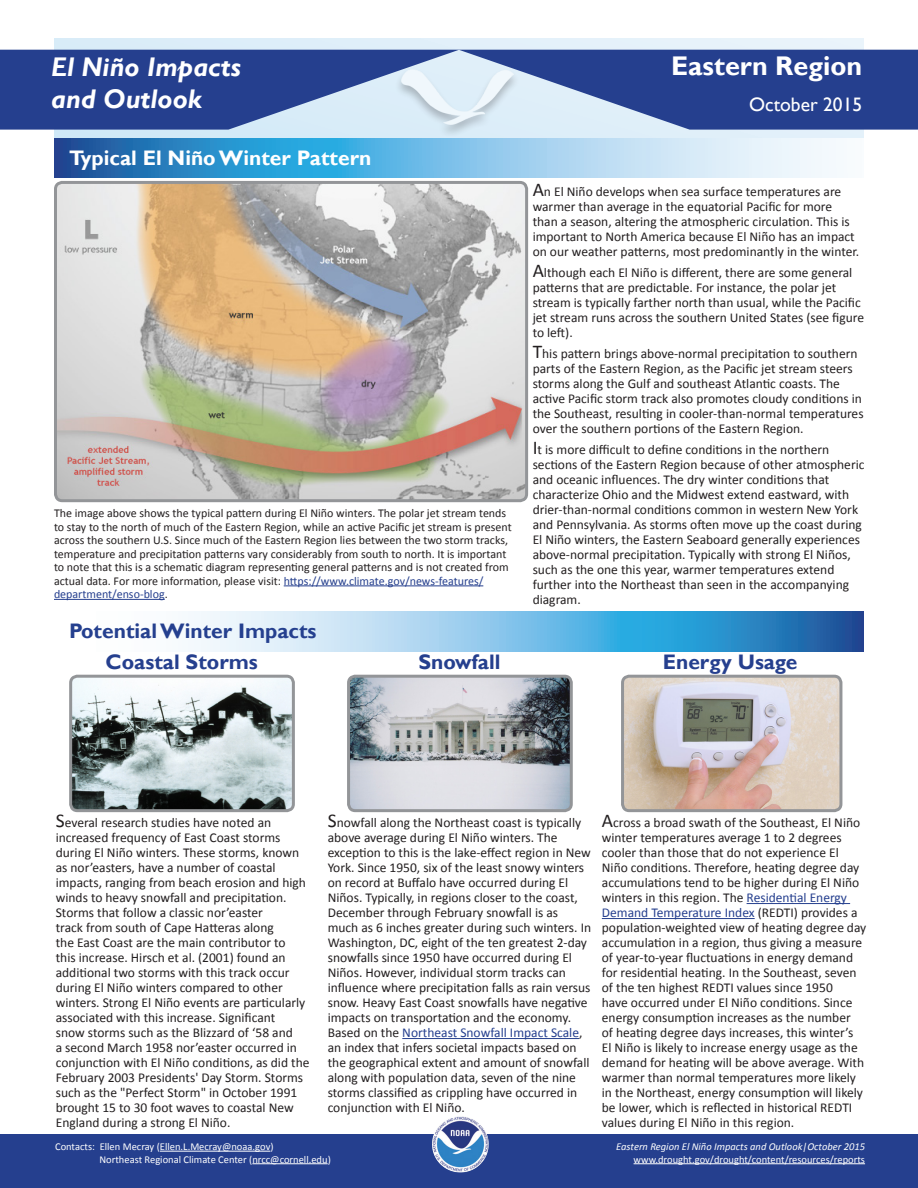
<style>
.page{position:relative;width:918px;height:1188px;background:#fff}
.page>*{position:absolute;margin:0;border:0;box-sizing:border-box;transform-origin:0 0}
.t1{font:italic 700 27px/32.4px "Gill Sans";color:#fff}
.t2{font:700 27px "Gill Sans";color:#fff}
.Heading_1_Center{font:700 21px "Gill Sans";color:#253f8e}
.t3{font:700 21px "Gill Sans";color:#fff}
.t4{font:700 21px "Gill Sans";color:#25408f}
.t5{font:19.5px "Gill Sans";color:#fff}
.body_text{font:13.5px/15px "Calibri";color:#231f20}
.t6{font:12px/13.5px "Calibri";color:#231f20}
.t7{font:10.5px/12.6px "Calibri";color:#fff}
.t8{font:italic 10.5px "Calibri";color:#fff}
.s1{color:#253f8e}
.s2{font-size:19.5px}
</style>
<div class="page">
<div style="left:0;top:1134px;width:918px;height:54px;background:#253f8e"></div>
<hr style="left:160px;top:1151px;width:110px;height:1px;background:#fff">
<hr style="left:252px;top:1163px;width:76px;height:1px;background:#fff">
<hr style="left:634px;top:1163px;width:231px;height:1px;background:#fff">
<svg style="left:54px;top:39px;width:810px;height:99px;background:#daebf7"></svg>
<svg style="left:0;top:50px;width:918px;height:80px;background:#435c9f"></svg>
<svg style="left:54px;top:138px;width:783px;height:40px;background:#7bb8e0"></svg>
<div style="left:394px;top:69px;width:126px;height:69px;background:#231f20;opacity:.48"></div>
<img style="left:402px;top:69px;width:112px;height:55px">
<svg style="left:188px;top:612px;width:676px;height:39px;background:#7bb9e0"></svg>
<img style="left:56px;top:182px;width:471px;height:319px">
<div style="left:54px;top:181px;width:474px;height:321px;border:3px solid #939598;border-radius:7px"></div>
<hr style="left:284px;top:585px;width:199px;height:1px;background:#253f8e">
<hr style="left:54px;top:599px;width:111px;height:1px;background:#253f8e">
<img style="left:349px;top:676px;width:222px;height:135px">
<div style="left:347px;top:675px;width:226px;height:137px;border:3px solid #939598;border-radius:7px"></div>
<img style="left:623px;top:676px;width:217px;height:135px">
<div style="left:621px;top:675px;width:221px;height:137px;border:3px solid #939598;border-radius:7px"></div>
<hr style="left:747px;top:903px;width:103px;height:1px;background:#253f8e">
<hr style="left:602px;top:918px;width:153px;height:1px;background:#253f8e">
<hr style="left:402px;top:1038px;width:177px;height:1px;background:#253f8e">
<img style="left:73px;top:676px;width:220px;height:132px">
<div style="left:69px;top:675px;width:226px;height:137px;border:3px solid #939598;border-radius:7px"></div>
<h1 class="t1" style="left:51px;top:51px;width:191px">El Niño Impacts and Outlook</h1>
<h1 class="t2" style="left:671px;top:49px;width:193px">Eastern Region</h1>
<h3 class="t5" style="left:749px;top:93px;width:115px">October 2015</h3>
<p class="t3" style="left:69px;top:146px;width:304px">Typical El Niño Winter Pattern</p>
<p class="t6" style="left:54px;top:506px;width:459px">The image above shows the typical pattern during El Niño winters. The polar jet stream tends to stay to the north of much of the Eastern Region, while an active Pacific jet stream is present across the southern U.S. Since much of the Eastern Region lies between the two storm tracks, temperature and precipitation patterns vary considerably from south to north. It is important to note that this is a schematic diagram representing general patterns and is not created from actual data. For more information, please visit: <span class="s1">https://www.climate.gov/news-features/ department/enso-blog</span>.</p>
<p class="t4" style="left:69px;top:618px;width:249px">Potential Winter Impacts</p>
<p class="Heading_1_Center" style="left:106px;top:649px;width:154px">Coastal Storms</p>
<p class="Heading_1_Center" style="left:419px;top:649px;width:83px">Snowfall</p>
<p class="body_text" style="left:533px;top:184px;width:328px"><span class="s2">A</span>n El Niño develops when sea surface temperatures are warmer than average in the equatorial Pacific for more than a season, altering the atmospheric circulation. This is important to North America because El Niño has an impact on our weather patterns, most predominantly in the winter.</p>
<p class="body_text" style="left:533px;top:265px;width:333px"><span class="s2">A</span>lthough each El Niño is different, there are some general patterns that are predictable. For instance, the polar jet stream is typically farther north than usual, while the Pacific jet stream runs across the southern United States (see figure to left).</p>
<p class="body_text" style="left:533px;top:346px;width:332px"><span class="s2">T</span>his pattern brings above-normal precipitation to southern parts of the Eastern Region, as the Pacific jet stream steers storms along the Gulf and southeast Atlantic coasts. The active Pacific storm track also promotes cloudy conditions in the Southeast, resulting in cooler-than-normal temperatures over the southern portions of the Eastern Region.</p>
<p class="body_text" style="left:533px;top:442px;width:333px"><span class="s2">I</span>t is more difficult to define conditions in the northern sections of the Eastern Region because of other atmospheric and oceanic influences. The dry winter conditions that characterize Ohio and the Midwest extend eastward, with drier-than-normal conditions common in western New York and Pennsylvania. As storms often move up the coast during El Niño winters, the Eastern Seaboard generally experiences above-normal precipitation. Typically with strong El Niños, such as the one this year, warmer temperatures extend further into the Northeast than seen in the accompanying diagram.</p>
<p class="Heading_1_Center" style="left:663px;top:649px;width:136px">Energy Usage</p>
<p class="body_text" style="left:56px;top:815px;width:255px"><span class="s2">S</span>everal research studies have noted an increased frequency of East Coast storms during El Niño winters. These storms, known as nor’easters, have a number of coastal impacts, ranging from beach erosion and high winds to heavy snowfall and precipitation.<br>Storms that follow a classic nor’easter<br>track from south of Cape Hatteras along<br>the East Coast are the main contributor to<br>this increase. Hirsch et al. (2001) found an additional two storms with this track occur during El Niño winters compared to other winters. Strong El Niño events are particularly associated with this increase. Significant<br>snow storms such as the Blizzard of ‘58 and<br>a second March 1958 nor’easter occurred in conjunction with El Niño conditions, as did the February 2003 Presidents' Day Storm. Storms such as the "Perfect Storm" in October 1991 brought 15 to 30 foot waves to coastal New England during a strong El Niño.</p>
<p class="body_text" style="left:328px;top:815px;width:265px"><span class="s2">S</span>nowfall along the Northeast coast is typically above average during El Niño winters. The exception to this is the lake-effect region in New York. Since 1950, six of the least snowy winters on record at Buffalo have occurred during El Niños. Typically, in regions closer to the coast, December through February snowfall is as much as 6 inches greater during such winters. In Washington, DC, eight of the ten greatest 2-day snowfalls since 1950 have occurred during El Niños. However, individual storm tracks can influence where precipitation falls as rain versus snow. Heavy East Coast snowfalls have negative impacts on transportation and the economy.<br>Based on the <span class="s1">Northeast Snowfall Impact Scale</span>, an index that infers societal impacts based on the geographical extent and amount of snowfall along with population data, seven of the nine storms classified as crippling have occurred in conjunction with El Niño.</p>
<p class="body_text" style="left:602px;top:815px;width:266px"><span class="s2">A</span>cross a broad swath of the Southeast, El Niño winter temperatures average 1 to 2 degrees cooler than those that do not experience El Niño conditions. Therefore, heating degree day accumulations tend to be higher during El Niño winters in this region. The <span class="s1">Residential Energy Demand Temperature Index</span> (REDTI) provides a population-weighted view of heating degree day accumulation in a region, thus giving a measure of year-to-year fluctuations in energy demand for residential heating. In the Southeast, seven of the ten highest REDTI values since 1950<br>have occurred under El Niño conditions. Since energy consumption increases as the number<br>of heating degree days increases, this winter’s El Niño is likely to increase energy usage as the demand for heating will be above average. With warmer than normal temperatures more likely in the Northeast, energy consumption will likely be lower, which is reflected in historical REDTI values during El Niño in this region.</p>
<p class="t7" style="left:99px;top:1140px;width:233px;text-indent:-44px">Contacts: Ellen Mecray (Ellen.L.Mecray@noaa.gov)<br>Northeast Regional Climate Center (nrcc@cornell.edu)</p>
<p class="t8" style="left:616px;top:1139px;width:250px">Eastern Region El Niño Impacts and Outlook|October 2015</p>
<p class="t7" style="left:634px;top:1153px;width:233px">www.drought.gov/drought/content/resources/reports</p>
</div>
